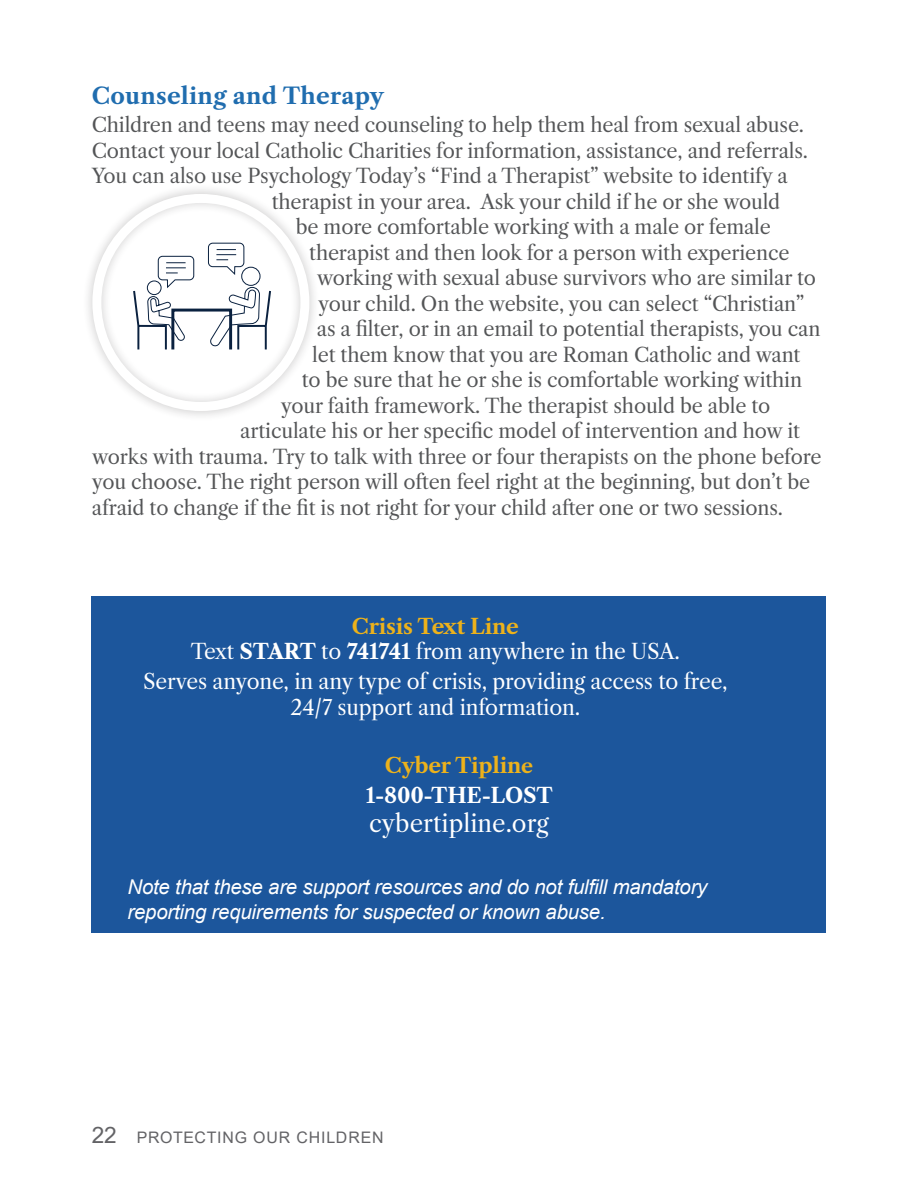
<style>
.page{position:relative;width:918px;height:1188px;background:#fff}
.page>*{position:absolute;margin:0;border:0;box-sizing:border-box;transform-origin:0 0}
.t1{font:24px "Libre Caslon Text";color:#fff}
.t2{font:700 22.65px "Libre Caslon Text";letter-spacing:.01em;color:#206daf}
.t3{font:21px/25.5px "Libre Caslon Text";letter-spacing:-.01em;color:#fff;text-align:center}
.t4{font:700 21px/29.5px "Libre Caslon Text";letter-spacing:-.01em;color:#fff;text-align:center}
.t5{font:italic 20.4px/24.9px "Arial";letter-spacing:-.01em;color:#fff}
.t6{font:19.8px "Libre Caslon Text";letter-spacing:-.01em;color:#545557}
.t7{font:15.9px "Arial";letter-spacing:.055em;color:#636366}
.s1{font-weight:700;color:#edb21b}
.s2{font-weight:700}
.s3{color:#edb21b}
.s4{font-size:19.8px;color:#edb21b}
.s5{font-size:22.65px}
</style>
<div class="page">
<div style="left:92px;top:596px;width:734px;height:337px;background:#1c569c"></div>
<div style="left:82px;top:183px;width:238px;height:238px;background:#231f20;opacity:.25"></div>
<div style="left:92px;top:194px;width:217px;height:217px;border:9px solid #fff;border-radius:50%"></div>
<svg style="left:132px;top:256px;width:62px;height:95px"></svg>
<svg style="left:208px;top:242px;width:64px;height:109px"></svg>
<div style="left:171px;top:309px;width:61px;height:42px;border:3px solid #0a213f"></div>
<p class="t2" style="left:92px;top:82px;width:294px">Counseling and Therapy</p>
<p class="t6" style="left:92px;top:113px;width:714px">Children and teens may need counseling to help them heal from sexual abuse.</p>
<p class="t6" style="left:92px;top:139px;width:718px">Contact your local Catholic Charities for information, assistance, and referrals.</p>
<p class="t6" style="left:92px;top:164px;width:698px">You can also use Psychology Today’s “Find a Therapist” website to identify a</p>
<p class="t6" style="left:272px;top:190px;width:510px">therapist in your area. Ask your child if he or she would</p>
<p class="t6" style="left:296px;top:215px;width:477px">be more comfortable working with a male or female</p>
<p class="t6" style="left:309px;top:241px;width:482px">therapist and then look for a person with experience</p>
<p class="t6" style="left:317px;top:266px;width:501px">working with sexual abuse survivors who are similar to</p>
<p class="t6" style="left:318px;top:292px;width:488px">your child. On the website, you can select “Christian”</p>
<p class="t6" style="left:317px;top:317px;width:505px">as a filter, or in an email to potential therapists, you can</p>
<p class="t6" style="left:312px;top:343px;width:490px">let them know that you are Roman Catholic and want</p>
<p class="t6" style="left:302px;top:368px;width:502px">to be sure that he or she is comfortable working within</p>
<p class="t6" style="left:281px;top:394px;width:491px">your faith framework. The therapist should be able to</p>
<p class="t6" style="left:240px;top:419px;width:561px">articulate his or her specific model of intervention and how it</p>
<p class="t6" style="left:92px;top:445px;width:731px">works with trauma. Try to talk with three or four therapists on the phone before</p>
<p class="t6" style="left:92px;top:470px;width:720px">you choose. The right person will often feel right at the beginning, but don’t be</p>
<p class="t6" style="left:92px;top:496px;width:693px">afraid to change if the fit is not right for your child after one or two sessions.</p>
<p class="t3" style="left:191px;top:614px;width:491px"><span class="s1">Crisis Text Line<br></span>Text <span class="s2">START</span> to <span class="s2">741741</span> from anywhere in the USA.</p>
<p class="t3" style="left:143px;top:669px;width:586px">Serves anyone, in any type of crisis, providing access to free,<br>24/7 support and information.</p>
<p class="t4" style="left:366px;top:751px;width:189px"><span class="s3">Cyber Tiplin</span><span class="s4">e<br></span>1-800-THE-LOST</p>
<p class="t1" style="left:369px;top:809px;width:181px">cybertipline.org</p>
<p class="t5" style="left:128px;top:875px;width:581px">Note that these are support resources and do not fulfill mandatory reporting requirements for suspected or known abuse.</p>
<p class="t7" style="left:92px;top:1127px;width:293px"><span class="s5">22</span> PROTECTING OUR CHILDREN</p>
</div>
